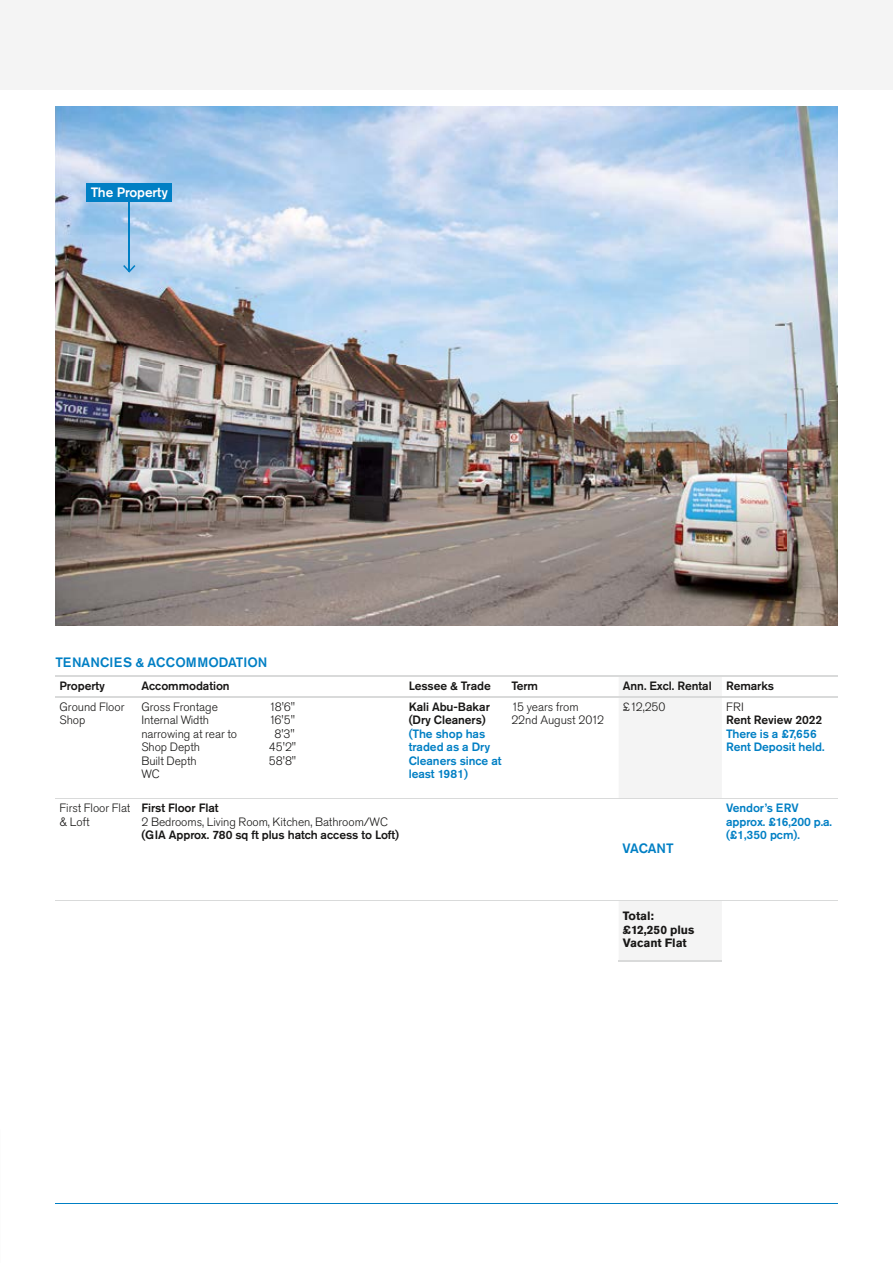
<style>
.page{position:relative;width:893px;height:1263px;background:#fff}
.page>*{position:absolute;margin:0;border:0;box-sizing:border-box;transform-origin:0 0}
.t1{font:500 13.5px "Akzidenz Grotesk Pro";letter-spacing:.005em;color:#007fc4}
.t2{font:500 13.5px "Akzidenz Grotesk Pro";letter-spacing:-.005em;color:#fff}
.t3{font:300 12px/13.5px "Akzidenz Grotesk Pro";letter-spacing:-.005em;color:#181716}
.t4{font:500 12px/13.5px "Akzidenz Grotesk Pro";letter-spacing:-.005em;color:#181716}
.t5{font:500 12px/13.5px "Akzidenz Grotesk Pro";letter-spacing:-.005em;color:#007fc4}
.t6{font:700 12px/13.5px "Akzidenz Grotesk Pro";letter-spacing:-.005em;color:#181716}
</style>
<div class="page">
<div style="left:0;top:0;width:893px;height:89px;background:#f4f4f4"></div>
<hr style="left:55px;top:1203px;width:783px;height:1px;background:#007fc4">
<img style="left:55px;top:106px;width:783px;height:520px">
<svg style="left:619px;top:677px;width:103px;height:283px"></svg>
<hr style="left:55px;top:798px;width:82px;height:1px;background:#d9dada">
<hr style="left:137px;top:798px;width:267px;height:1px;background:#d9dada">
<hr style="left:404px;top:798px;width:103px;height:1px;background:#d9dada">
<hr style="left:507px;top:798px;width:112px;height:1px;background:#d9dada">
<hr style="left:619px;top:798px;width:103px;height:1px;background:#d9dada">
<hr style="left:722px;top:798px;width:116px;height:1px;background:#d9dada">
<hr style="left:55px;top:675px;width:82px;height:2px;background:#d9dada">
<hr style="left:137px;top:675px;width:267px;height:2px;background:#d9dada">
<hr style="left:404px;top:675px;width:103px;height:2px;background:#d9dada">
<hr style="left:507px;top:675px;width:112px;height:2px;background:#d9dada">
<hr style="left:619px;top:675px;width:103px;height:2px;background:#d9dada">
<hr style="left:722px;top:675px;width:116px;height:2px;background:#d9dada">
<hr style="left:55px;top:697px;width:82px;height:1px;background:#d9dada">
<hr style="left:137px;top:697px;width:267px;height:1px;background:#d9dada">
<hr style="left:404px;top:697px;width:103px;height:1px;background:#d9dada">
<hr style="left:507px;top:697px;width:112px;height:1px;background:#d9dada">
<hr style="left:619px;top:697px;width:103px;height:1px;background:#d9dada">
<hr style="left:722px;top:697px;width:116px;height:1px;background:#d9dada">
<hr style="left:55px;top:900px;width:82px;height:1px;background:#d9dada">
<hr style="left:137px;top:900px;width:267px;height:1px;background:#d9dada">
<hr style="left:404px;top:900px;width:103px;height:1px;background:#d9dada">
<hr style="left:507px;top:900px;width:112px;height:1px;background:#d9dada">
<hr style="left:722px;top:900px;width:116px;height:1px;background:#d9dada">
<hr style="left:619px;top:900px;width:103px;height:1px;background:#d9dada">
<hr style="left:619px;top:960px;width:103px;height:2px;background:#d9dada">
<hr style="left:129px;top:200px;width:1px;height:72px;background:#007fc4">
<svg style="left:123px;top:265px;width:12px;height:8px"></svg>
<div style="left:86px;top:184px;width:86px;height:18px;background:#007fc4"></div>
<p class="t2" style="left:91px;top:184px;width:79px">The Property</p>
<p class="t1" style="left:55px;top:654px;width:214px">TENANCIES &amp; ACCOMMODATION</p>
<p class="t4" style="left:60px;top:679px;width:47px">Property</p>
<p class="t4" style="left:141px;top:679px;width:90px">Accommodation</p>
<p class="t4" style="left:409px;top:679px;width:84px">Lessee &amp; Trade</p>
<p class="t4" style="left:511px;top:679px;width:28px">Term</p>
<p class="t4" style="left:623px;top:679px;width:153px">Ann. Excl. Rental Remarks</p>
<p class="t3" style="left:60px;top:700px;width:66px">Ground Floor<br>Shop</p>
<p class="t3" style="left:141px;top:700px;width:78px">Gross Frontage</p>
<p class="t3" style="left:269px;top:700px;width:28px">18'6"</p>
<p class="t3" style="left:511px;top:700px;width:94px">15 years from<br>22nd August 2012</p>
<p class="t3" style="left:623px;top:700px;width:44px">£12,250</p>
<p class="t3" style="left:726px;top:700px;width:19px">FRI</p>
<p class="t4" style="left:409px;top:700px;width:83px">Kali Abu-Bakar (Dry Cleaners)</p>
<p class="t5" style="left:409px;top:727px;width:94px">(The shop has traded as a Dry<br>Cleaners since at least 1981)</p>
<p class="t3" style="left:141px;top:713px;width:69px">Internal Width</p>
<p class="t3" style="left:269px;top:713px;width:27px">16'5"</p>
<p class="t3" style="left:141px;top:727px;width:97px">narrowing at rear to</p>
<p class="t3" style="left:274px;top:727px;width:22px">8'3"</p>
<p class="t3" style="left:141px;top:740px;width:60px">Shop Depth</p>
<p class="t3" style="left:269px;top:740px;width:29px">45'2"</p>
<p class="t3" style="left:141px;top:754px;width:57px">Built Depth</p>
<p class="t3" style="left:269px;top:754px;width:29px">58'8"</p>
<p class="t3" style="left:141px;top:767px;width:20px">WC</p>
<p class="t4" style="left:726px;top:713px;width:98px">Rent Review 2022</p>
<p class="t5" style="left:726px;top:727px;width:100px">There is a £7,656<br>Rent Deposit held.</p>
<p class="t3" style="left:60px;top:801px;width:72px">First Floor Flat &amp; Loft</p>
<p class="t4" style="left:141px;top:801px;width:79px">First Floor Flat</p>
<p class="t3" style="left:141px;top:814px;width:248px">2 Bedrooms, Living Room, Kitchen, Bathroom/WC</p>
<p class="t4" style="left:141px;top:828px;width:259px">(GIA Approx. 780 sq ft plus hatch access to Loft)</p>
<p class="t1" style="left:623px;top:840px;width:53px">VACANT</p>
<p class="t6" style="left:623px;top:909px;width:73px">Total: £12,250 plus<br>Vacant Flat</p>
<p class="t5" style="left:726px;top:801px;width:108px">Vendor’s ERV approx. £16,200 p.a. (£1,350 pcm).</p>
</div>
